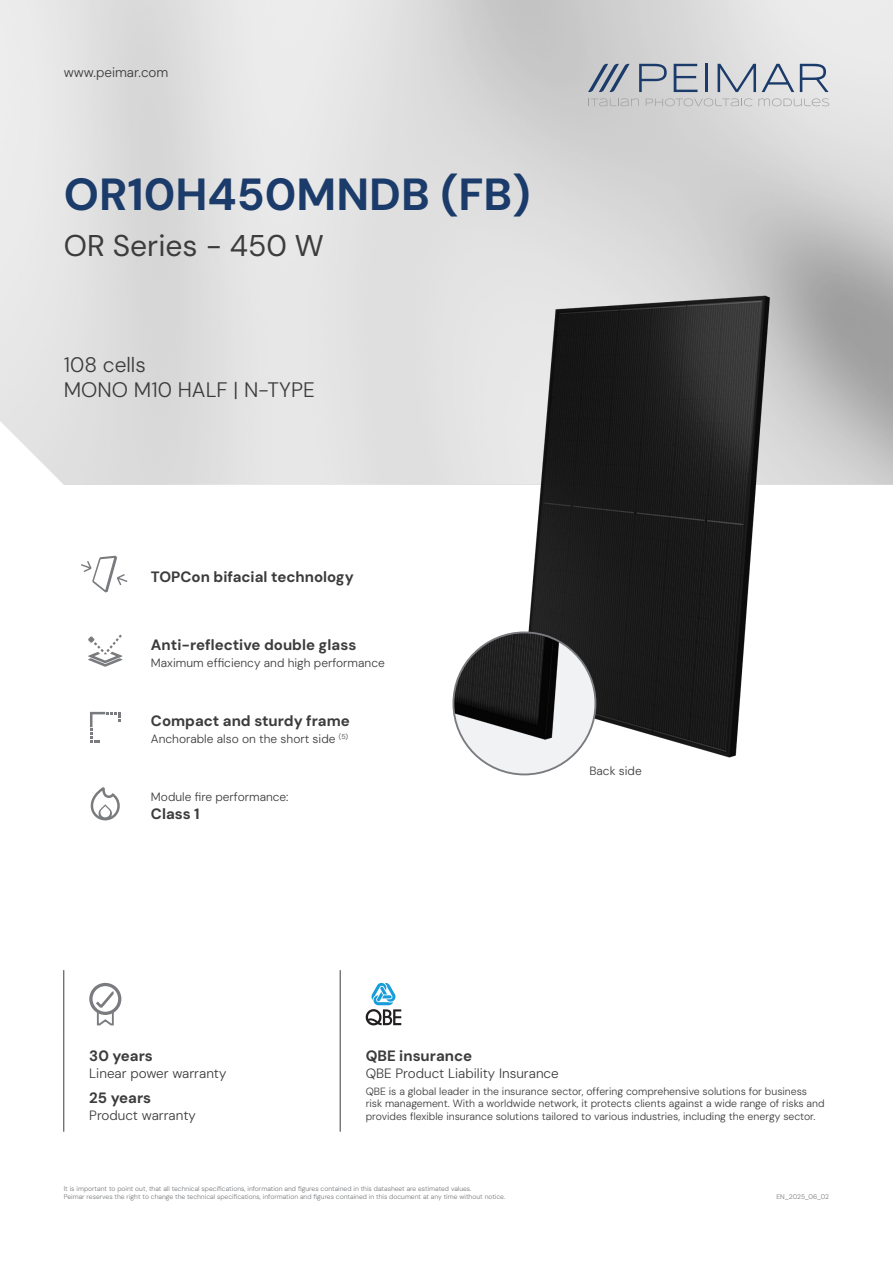
<style>
.page{position:relative;width:893px;height:1263px;background:#fff}
.page>*{position:absolute;margin:0;border:0;box-sizing:border-box;transform-origin:0 0}
.t1{font:700 45px "DM Sans";color:#1b3b6a}
.t2{font:30px "DM Sans";color:#3c3c3d}
.t3{font:300 21px "DM Sans";color:#3c3c3d}
.t4{font:700 15px "DM Sans";color:#3c3c3d}
.t5{font:300 13.5px "DM Sans";color:#3c3c3d}
.t6{font:300 12px "DM Sans";color:#3c3c3d}
.t7{font:300 10.5px/12.6px "DM Sans";color:#3c3c3d}
.t8{font:300 6.75px "DM Sans";color:#797b7e}
</style>
<div class="page">
<img style="left:0;top:0;width:893px;height:485px">
<svg style="left:639px;top:64px;width:28px;height:28px"></svg>
<svg style="left:674px;top:64px;width:23px;height:28px"></svg>
<hr style="left:705px;top:64px;width:3px;height:28px;background:#1b3b6b">
<svg style="left:718px;top:64px;width:38px;height:28px"></svg>
<svg style="left:762px;top:64px;width:32px;height:28px"></svg>
<svg style="left:800px;top:64px;width:29px;height:28px"></svg>
<svg style="left:588px;top:64px;width:42px;height:28px"></svg>
<svg style="left:589px;top:98px;width:50px;height:8px"></svg>
<svg style="left:646px;top:98px;width:106px;height:8px"></svg>
<svg style="left:758px;top:98px;width:71px;height:8px"></svg>
<img style="left:502px;top:210px;width:289px;height:566px">
<img style="left:453px;top:632px;width:142px;height:142px;border-radius:71px">
<svg style="left:81px;top:556px;width:46px;height:36px"></svg>
<svg style="left:88px;top:635px;width:34px;height:32px"></svg>
<svg style="left:90px;top:712px;width:31px;height:30px"></svg>
<svg style="left:91px;top:787px;width:29px;height:33px"></svg>
<hr style="left:340px;top:970px;width:1px;height:64px;background:#3c3c3d">
<hr style="left:340px;top:1034px;width:1px;height:98px;background:#3c3c3d">
<hr style="left:63px;top:970px;width:1px;height:64px;background:#3c3c3d">
<hr style="left:63px;top:1034px;width:1px;height:98px;background:#3c3c3d">
<svg style="left:89px;top:983px;width:32px;height:43px"></svg>
<svg style="left:366px;top:982px;width:35px;height:43px"></svg>
<p class="t5" style="left:64px;top:64px;width:106px">www.peimar.com</p>
<p class="t1" style="left:64px;top:166px;width:468px">OR10H450MNDB (FB)</p>
<p class="t2" style="left:64px;top:227px;width:262px">OR Series - 450 W</p>
<p class="t3" style="left:64px;top:351px;width:83px">108 cells</p>
<p class="t3" style="left:64px;top:377px;width:253px">MONO M10 HALF | N-TYPE</p>
<p class="t4" style="left:151px;top:567px;width:204px">TOPCon bifacial technology</p>
<p class="t4" style="left:151px;top:635px;width:207px">Anti-reflective double glass</p>
<p class="t6" style="left:151px;top:655px;width:235px">Maximum efficiency and high performance</p>
<p class="t4" style="left:151px;top:711px;width:200px">Compact and sturdy frame</p>
<p class="t6" style="left:151px;top:731px;width:199px">Anchorable also on the short side <sup>(5)</sup></p>
<p class="t6" style="left:151px;top:789px;width:139px">Module fire performance:</p>
<p class="t4" style="left:151px;top:804px;width:50px">Class 1</p>
<p class="t6" style="left:589px;top:764px;width:54px">Back side</p>
<p class="t4" style="left:89px;top:1046px;width:65px">30 years</p>
<p class="t5" style="left:89px;top:1064px;width:139px">Linear power warranty</p>
<p class="t4" style="left:89px;top:1088px;width:63px">25 years</p>
<p class="t5" style="left:89px;top:1107px;width:108px">Product warranty</p>
<p class="t4" style="left:366px;top:1046px;width:108px">QBE insurance</p>
<p class="t5" style="left:366px;top:1065px;width:195px">QBE Product Liability Insurance</p>
<p class="t7" style="left:366px;top:1084px;width:460px">QBE is a global leader in the insurance sector, offering comprehensive solutions for business risk management. With a worldwide network, it protects clients against a wide range of risks and provides flexible insurance solutions tailored to various industries, including the energy sector.</p>
<p class="t8" style="left:64px;top:1184px;width:409px">It is important to point out, that all technical specifications, information and figures contained in this datasheet are estimated values.</p>
<p class="t8" style="left:64px;top:1193px;width:443px">Peimar reserves the right to change the technical specifications, information and figures contained in this document at any time without notice.</p>
<p class="t8" style="left:776px;top:1193px;width:54px">EN_2025_06_02</p>
</div>
